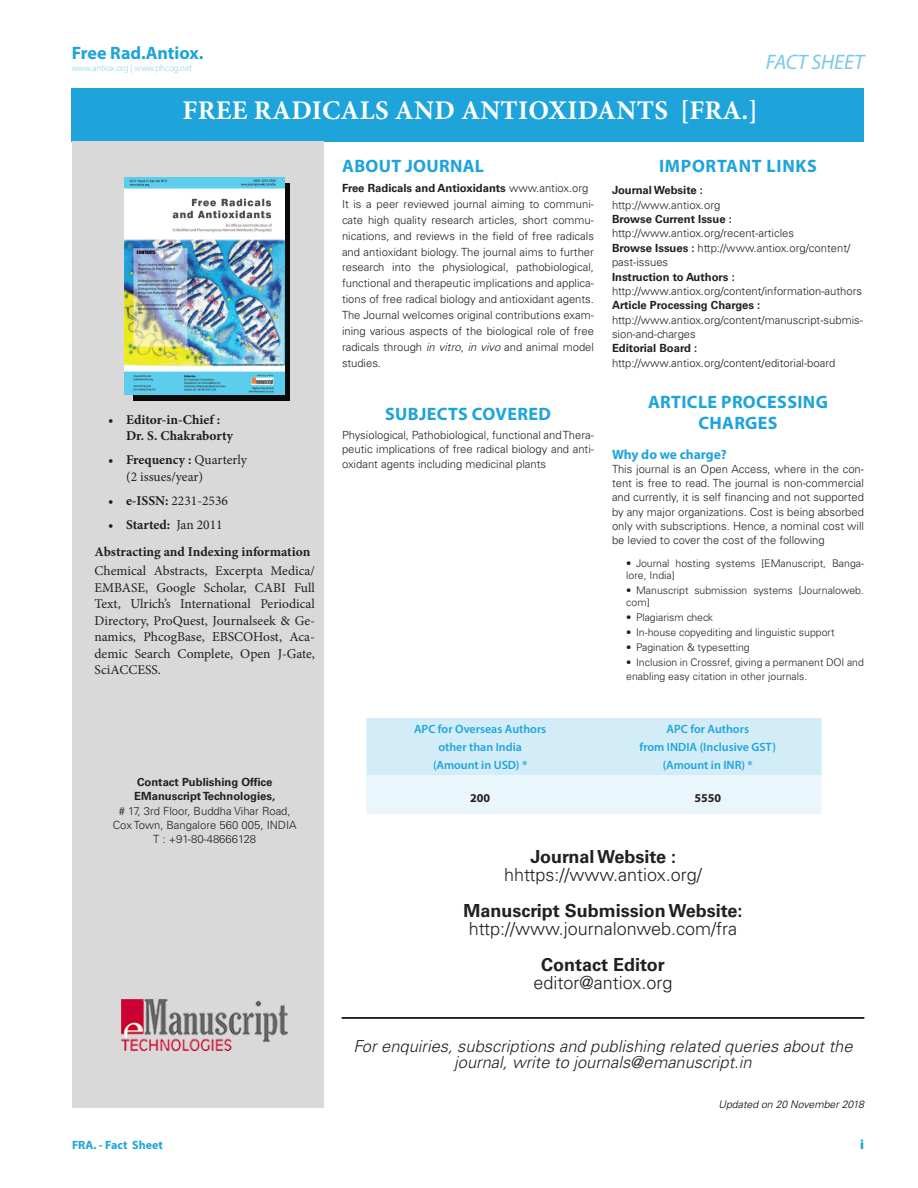
<style>
.page{position:relative;width:918px;height:1188px;background:#fff}
.page>*{position:absolute;margin:0;border:0;box-sizing:border-box;transform-origin:0 0}
.t1{font:700 27px "Minion Pro";letter-spacing:.01em;color:#fff}
.t2{font:italic 21px "Myriad Pro";color:#78c8e9}
.ABS_TXT{font:300 18px "Univers LT Std";color:#231f20}
.ABS_TXT-2{font:700 18px "Univers LT Std";color:#231f20}
._1_HD{font:700 18px/21px "Myriad Pro";letter-spacing:.02em;color:#1ea4db;text-align:center}
._1_HD-2{font:700 18px "Myriad Pro";letter-spacing:-.005em;color:#1ea4db}
.ABS_HD_1{font:700 18px "Myriad Pro";letter-spacing:.04em;color:#1ea4db}
.ABS_TXT-3{font:italic 300 16.5px/16.5px "Univers LT Std";color:#231f20;text-align:center}
.TXT{font:13.5px/16.5px "Minion Pro";color:#231f20}
.TXT-2{font:700 13.5px/16.5px "Minion Pro";color:#231f20}
._3_HD{font:700 13.5px "Myriad Pro";color:#1ea4db}
.RRH{font:900 13.5px "Myriad Pro";color:#1ea4db}
.TCH{font:600 12px "Myriad Pro";color:#1ea4db}
.RRH-2{font:700 12px "Myriad Pro";color:#1ea4db}
.TB{font:700 12px "Myriad Pro";color:#231f20}
.ABS_TXT-4{font:300 11.25px/15.9px "Univers LT Std";color:#231f20;text-align:justify}
.ABS_TXT-5{font:700 11.25px "Univers LT Std";color:#231f20}
.t3{font:300 10.5px/12px "Univers LT Std";color:#231f20}
.ABS_TXT-6{font:italic 300 10.5px "Univers LT Std";color:#050406}
.t4{font:300 9px "Myriad Pro";color:#78c8e9}
.s1{font-weight:700}
.s2{font-weight:400}
.s3{font-weight:300}
.s4{font-style:italic}
</style>
<div class="page">
<div style="left:72px;top:88px;width:792px;height:53px;background:#1ea4db"></div>
<div style="left:72px;top:141px;width:252px;height:967px;background:#d9d9d9"></div>
<div style="left:133px;top:184px;width:157px;height:217px;background:#0a0a0a"></div>
<img style="left:125px;top:178px;width:160px;height:217px">
<svg style="left:366px;top:718px;width:456px;height:96px;background:#dbf0f9"></svg>
<img style="left:122px;top:999px;width:166px;height:51px">
<div style="left:342px;top:1018px;width:522px;height:1px;border:1px solid #231f20"></div>
<h3 class="_1_HD-2" style="left:72px;top:41px;width:133px">Free Rad.Antiox.</h3>
<p class="t4" style="left:72px;top:62px;width:122px">www.antiox.org | www.phcog.net</p>
<h2 class="t2" style="left:766px;top:49px;width:100px">FACT SHEET</h2>
<p class="t1" style="left:183px;top:92px;width:577px">FREE RADICALS AND ANTIOXIDANTS [FRA.]</p>
<p class="TXT-2" style="left:126px;top:411px;width:109px;text-indent:-18px">• Editor-in-Chief :<br>Dr. S. Chakraborty</p>
<p class="TXT" style="left:126px;top:452px;width:123px;text-indent:-18px"><span class="s1">• Frequency :</span> Quarterly (2 issues/year)</p>
<p class="TXT" style="left:108px;top:492px;width:122px"><span class="s1">• e-ISSN:</span> 2231-2536</p>
<p class="TXT-2" style="left:108px;top:516px;width:116px">• Started: <span class="s2">Jan 2011</span></p>
<p class="TXT-2" style="left:94px;top:543px;width:217px">Abstracting and Indexing information</p>
<p class="TXT" style="left:94px;top:563px;width:222px;text-align:justify">Chemical Abstracts, Excerpta Medica/ EMBASE, Google Scholar, CABI Full Text, Ulrich’s International Periodical Directory, ProQuest, Journalseek &amp; Ge&shy;namics, PhcogBase, EBSCOHost, Aca&shy;demic Search Complete, Open J-Gate, SciACCESS.</p>
<p class="ABS_TXT-5" style="left:137px;top:776px;width:137px">Contact Publishing Office</p>
<p class="ABS_TXT-5" style="left:134px;top:790px;width:142px">EManuscript Technologies,</p>
<p class="ABS_TXT-4" style="left:119px;top:803px;width:173px"># 17, 3rd Floor, Buddha Vihar Road,</p>
<p class="ABS_TXT-4" style="left:113px;top:817px;width:185px">Cox Town, Bangalore 560 005, INDIA</p>
<p class="ABS_TXT-4" style="left:153px;top:831px;width:104px">T : +91-80-48666128</p>
<p class="_1_HD" style="left:342px;top:155px;width:144px">ABOUT JOURNAL</p>
<p class="ABS_TXT-5" style="left:342px;top:182px;width:248px">Free Radicals and Antioxidants <span class="s3">www.antiox.org</span></p>
<p class="ABS_TXT-4" style="left:342px;top:196px;width:254px">It is a peer reviewed journal aiming to communi&shy;cate high quality research articles, short commu&shy;nications, and reviews in the field of free radicals and antioxidant biology. The journal aims to further research into the physiological, pathobiological, functional and therapeutic implications and applica&shy;tions of free radical biology and antioxidant agents.<br>The Journal welcomes original contributions exam&shy;ining various aspects of the biological role of free radicals through <span class="s4">in vitro</span>, <span class="s4">in vivo</span> and animal model studies.</p>
<p class="_1_HD" style="left:385px;top:403px;width:167px">SUBJECTS COVERED</p>
<p class="ABS_TXT-4" style="left:342px;top:428px;width:253px;line-height:14.2px">Physiological, Pathobiological, functional and Thera&shy;peutic implications of free radical biology and anti&shy;oxidant agents including medicinal plants</p>
<p class="TCH" style="left:414px;top:721px;width:134px">APC for Overseas Authors</p>
<p class="TCH" style="left:438px;top:739px;width:85px">other than India</p>
<p class="TCH" style="left:433px;top:757px;width:96px">(Amount in USD) *</p>
<p class="ABS_HD_1" style="left:659px;top:155px;width:159px">IMPORTANT LINKS</p>
<p class="ABS_TXT-5" style="left:612px;top:184px;width:93px">Journal Website :</p>
<p class="ABS_TXT-4" style="left:612px;top:197px;width:110px">http://www.antiox.org</p>
<p class="ABS_TXT-5" style="left:612px;top:213px;width:121px">Browse Current Issue :</p>
<p class="ABS_TXT-4" style="left:612px;top:226px;width:184px">http://www.antiox.org/recent-articles</p>
<p class="ABS_TXT-4" style="left:612px;top:241px;width:240px;line-height:14.4px"><span class="s1">Browse Issues :</span> http://www.antiox.org/content/ past-issues</p>
<p class="ABS_TXT-5" style="left:612px;top:270px;width:124px">Instruction to Authors :</p>
<p class="ABS_TXT-4" style="left:612px;top:283px;width:252px">http://www.antiox.org/content/information-authors</p>
<p class="ABS_TXT-5" style="left:612px;top:299px;width:150px">Article Processing Charges :</p>
<p class="ABS_TXT-4" style="left:612px;top:312px;width:252px;line-height:14.4px">http://www.antiox.org/content/manuscript-submis&shy;sion-and-charges</p>
<p class="ABS_TXT-5" style="left:612px;top:342px;width:87px">Editorial Board :</p>
<p class="ABS_TXT-4" style="left:612px;top:355px;width:225px">http://www.antiox.org/content/editorial-board</p>
<p class="_1_HD" style="left:648px;top:391px;width:181px">ARTICLE PROCESSING<br>CHARGES</p>
<p class="_3_HD" style="left:612px;top:445px;width:116px">Why do we charge?</p>
<p class="ABS_TXT-4" style="left:612px;top:462px;width:254px;line-height:14.2px">This journal is an Open Access, where in the con&shy;tent is free to read. The journal is non-commercial and currently, it is self financing and not supported by any major organizations. Cost is being absorbed only with subscriptions. Hence, a nominal cost will be levied to cover the cost of the following</p>
<p class="t3" style="left:626px;top:557px;width:239px">• Journal hosting systems [EManuscript, Banga&shy;lore, India]</p>
<p class="t3" style="left:626px;top:584px;width:239px">• Manuscript submission systems [Journaloweb. com]</p>
<p class="t3" style="left:626px;top:611px;width:88px">• Plagiarism check</p>
<p class="t3" style="left:626px;top:626px;width:210px">• In-house copyediting and linguistic support</p>
<p class="t3" style="left:626px;top:641px;width:125px">• Pagination &amp; typesetting</p>
<p class="t3" style="left:626px;top:655px;width:239px;line-height:14.2px">• Inclusion in Crossref, giving a permanent DOI and enabling easy citation in other journals.</p>
<p class="TCH" style="left:667px;top:721px;width:84px">APC for Authors</p>
<p class="TCH" style="left:640px;top:739px;width:138px">from INDIA (Inclusive GST)</p>
<p class="TCH" style="left:663px;top:757px;width:92px">(Amount in INR) *</p>
<p class="TB" style="left:470px;top:790px;width:21px">200</p>
<p class="TB" style="left:694px;top:790px;width:28px">5550</p>
<p class="ABS_TXT-2" style="left:530px;top:846px;width:147px">Journal Website :</p>
<p class="ABS_TXT" style="left:504px;top:863px;width:199px">hhttps://www.antiox.org/</p>
<p class="ABS_TXT-2" style="left:464px;top:900px;width:280px">Manuscript Submission Website:</p>
<p class="ABS_TXT" style="left:469px;top:917px;width:270px">http://www.journalonweb.com/fra</p>
<p class="ABS_TXT-2" style="left:541px;top:954px;width:125px">Contact Editor</p>
<p class="ABS_TXT" style="left:533px;top:971px;width:141px">editor@antiox.org</p>
<p class="ABS_TXT-3" style="left:353px;top:1038px;width:501px">For enquiries, subscriptions and publishing related queries about the journal, write to journals@emanuscript.in</p>
<p class="ABS_TXT-6" style="left:719px;top:1098px;width:147px">Updated on 20 November 2018</p>
<p class="RRH-2" style="left:72px;top:1137px;width:92px">FRA. - Fact Sheet</p>
<p class="RRH" style="left:860px;top:1136px;width:5px">i</p>
</div>
